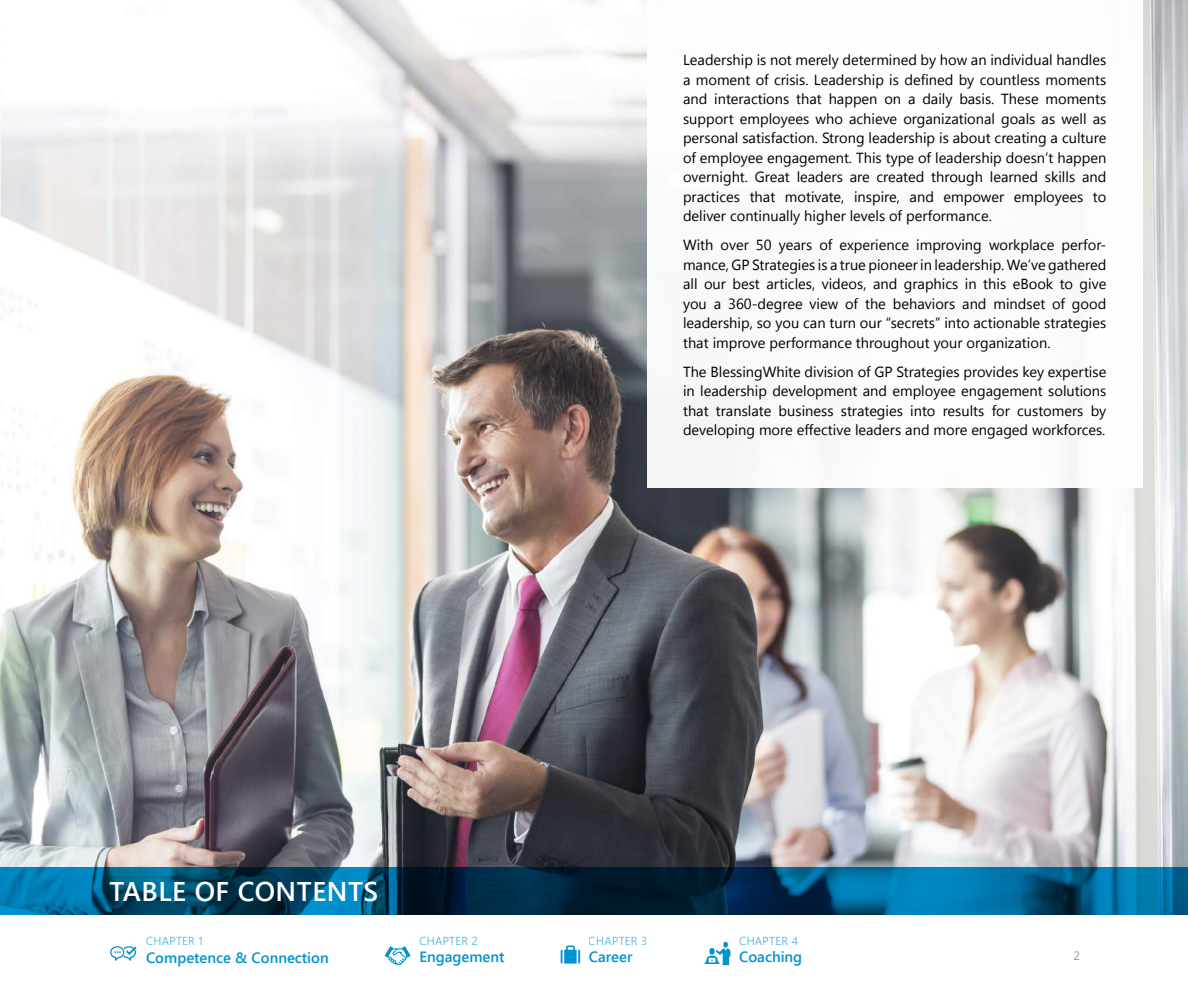
<style>
.page{position:relative;width:1188px;height:999px;background:#fff}
.page>*{position:absolute;margin:0;border:0;box-sizing:border-box;transform-origin:0 0}
.t1{font:600 27px "Segoe UI";letter-spacing:.02em;color:#fff}
.t2{font:600 14.85px "Segoe UI";color:#0093d0}
.t3{font:14.7px/19.5px "Segoe UI";color:#000;text-align:justify}
.t4{font:12px "Segoe UI";color:#939598}
.t5{font:300 11.55px "Segoe UI";letter-spacing:.02em;color:#0093d0}
</style>
<div class="page">
<img style="left:0;top:0;width:1188px;height:915px">
<div style="left:647px;top:0;width:496px;height:488px;background:#fff"></div>
<svg style="left:110px;top:946px;width:27px;height:15px"></svg>
<svg style="left:705px;top:942px;width:26px;height:23px"></svg>
<svg style="left:385px;top:946px;width:26px;height:19px"></svg>
<svg style="left:561px;top:945px;width:19px;height:19px"></svg>
<h1 class="t1" style="left:110px;top:872px;width:270px">TABLE OF CONTENTS</h1>
<p class="t3" style="left:683px;top:49px;width:425px">Leadership is not merely determined by how an individual handles a moment of crisis. Leadership is defined by countless moments and interactions that happen on a daily basis. These moments support employees who achieve organizational goals as well as personal satisfaction. Strong leadership is about creating a culture of employee engagement. This type of leadership doesn’t happen overnight. Great leaders are created through learned skills and practices that motivate, inspire, and empower employees to deliver continually higher levels of performance.</p>
<p class="t3" style="left:683px;top:235px;width:425px">With over 50 years of experience improving workplace perfor&shy;mance, GP Strategies is a true pioneer in leadership. We’ve gathered all our best articles, videos, and graphics in this eBook to give you a 360-degree view of the behaviors and mindset of good leadership, so you can turn our “secrets” into actionable strategies that improve performance throughout your organization.</p>
<p class="t3" style="left:683px;top:361px;width:425px">The BlessingWhite division of GP Strategies provides key expertise in leadership development and employee engagement solutions that translate business strategies into results for customers by developing more effective leaders and more engaged workforces.</p>
<p class="t5" style="left:146px;top:932px;width:58px">CHAPTER 1</p>
<p class="t5" style="left:419px;top:932px;width:60px">CHAPTER 2</p>
<p class="t5" style="left:589px;top:932px;width:60px">CHAPTER 3</p>
<p class="t5" style="left:739px;top:932px;width:60px">CHAPTER 4</p>
<p class="t2" style="left:146px;top:948px;width:184px">Competence &amp; Connection</p>
<p class="t2" style="left:419px;top:946px;width:87px">Engagement</p>
<p class="t2" style="left:589px;top:946px;width:45px">Career</p>
<p class="t2" style="left:739px;top:946px;width:64px">Coaching</p>
<p class="t4" style="left:1074px;top:948px;width:8px">2</p>
</div>
